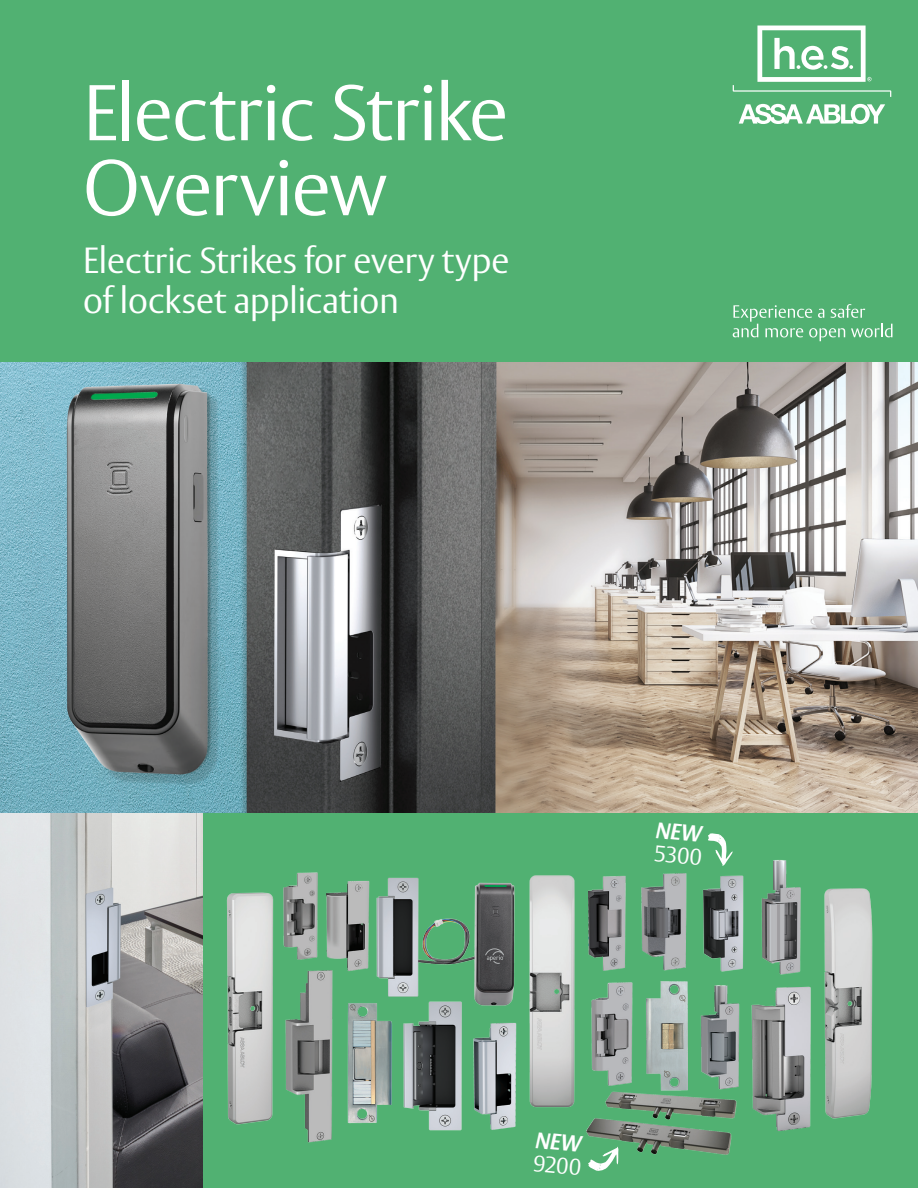
<style>
.page{position:relative;width:918px;height:1188px;background:#fff}
.page>*{position:absolute;margin:0;border:0;box-sizing:border-box;transform-origin:0 0}
.t1{font:300 78px "ASSA Vesta";letter-spacing:-.02em;color:#fff}
.t2{font:300 36px/40.5px "ASSA Vesta";letter-spacing:-.02em;color:#fff}
.Paragraph_Style_3{font:300 22.5px/23px "ASSA Vesta";color:#fff}
.s1{font-weight:700;font-style:italic}
</style>
<div class="page">
<div style="left:0;top:0;width:918px;height:369px;background:#51b172"></div>
<div style="left:202px;top:808px;width:716px;height:380px;background:#51b172"></div>
<svg style="left:733px;top:304px;width:159px;height:37px"></svg>
<img style="left:226px;top:860px;width:647px;height:295px">
<img style="left:0;top:812px;width:202px;height:376px">
<svg style="left:485px;top:948px;width:20px;height:16px"></svg>
<svg style="left:739px;top:104px;width:146px;height:20px"></svg>
<svg style="left:733px;top:26px;width:159px;height:71px"></svg>
<img style="left:0;top:363px;width:918px;height:449px">
<svg style="left:708px;top:833px;width:25px;height:33px"></svg>
<svg style="left:588px;top:1147px;width:31px;height:24px"></svg>
<p class="t1" style="left:83px;top:66px;width:427px">Electric Strike</p>
<p class="t1" style="left:83px;top:141px;width:306px">Overview</p>
<p class="t2" style="left:83px;top:242px;width:428px">Electric Strikes for every type of lockset application</p>
<p class="Paragraph_Style_3" style="left:657px;top:819px;width:50px;rotate:6deg"><span class="s1">NEW<br></span>5300</p>
<p class="Paragraph_Style_3" style="left:537px;top:1130px;width:50px;rotate:6deg"><span class="s1">NEW<br></span>9200</p>
</div>
